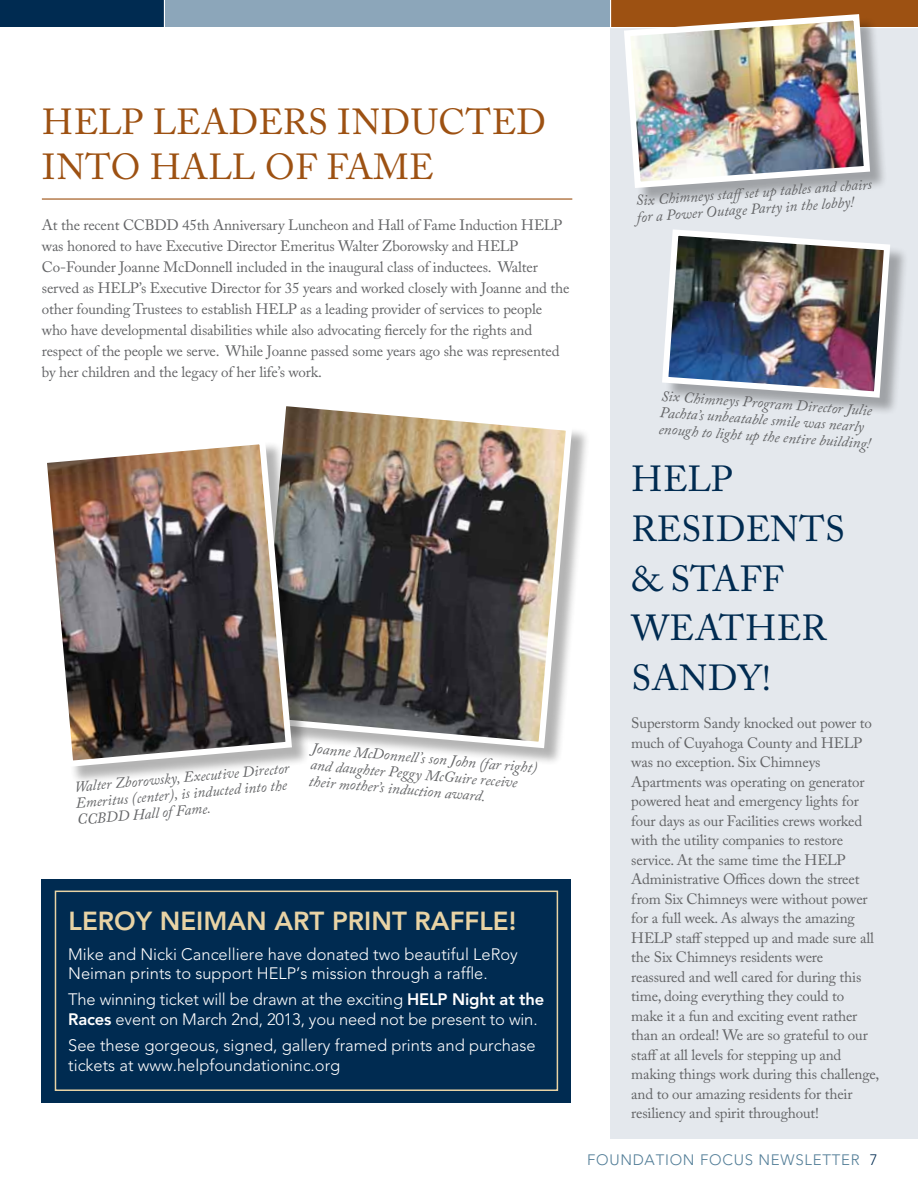
<style>
.page{position:relative;width:918px;height:1188px;background:#fff}
.page>*{position:absolute;margin:0;border:0;box-sizing:border-box;transform-origin:0 0}
.t1{font:36px "Adobe Caslon Pro";letter-spacing:.015em;color:#9d5112}
.t2{font:36px/49.8px "Adobe Caslon Pro";letter-spacing:.015em;color:#002b51}
.t3{font:800 25.95px "Avenir";color:#e8d3a5}
.t4{font:300 16.5px/19.5px "Avenir";color:#fff}
.t5{font:15px/19.5px "Adobe Caslon Pro";letter-spacing:-.01em;color:#636466}
.t6{font:italic 15px/16.5px "Adobe Caslon Pro";color:#636466}
.t7{font:300 15px "Avenir";letter-spacing:.05em;color:#527d97}
.s1{font-weight:800}
.s2{color:#002b51}
</style>
<div class="page">
<div style="left:610px;top:12px;width:308px;height:1126px;background:#e4e8ed"></div>
<div style="left:165px;top:0;width:753px;height:27px;background:#8ca6ba"></div>
<div style="left:610px;top:0;width:308px;height:27px;background:#9d5112"></div>
<div style="left:0;top:0;width:165px;height:27px;background:#002b51"></div>
<hr style="left:0;top:27px;width:918px;height:1px;background:#fff">
<svg style="left:610px;top:0;width:1px;height:27px"></svg>
<svg style="left:164px;top:0;width:1px;height:27px"></svg>
<div style="left:42px;top:879px;width:529px;height:224px;background:#002b51"></div>
<div style="left:55px;top:891px;width:503px;height:200px;border:2px solid #e8d3a5"></div>
<hr style="left:42px;top:198px;width:530px;height:2px;background:#9d5112">
<div style="left:255px;top:402px;width:336px;height:364px;background:#000;opacity:.3"></div>
<img style="left:255px;top:402px;width:321px;height:349px">
<div style="left:665px;top:232px;width:243px;height:184px;background:#000;opacity:.3"></div>
<img style="left:662px;top:229px;width:231px;height:172px">
<div style="left:43px;top:441px;width:267px;height:344px;background:#000;opacity:.3"></div>
<img style="left:43px;top:435px;width:252px;height:335px">
<div style="left:627px;top:17px;width:261px;height:189px;background:#000;opacity:.3"></div>
<img style="left:624px;top:14px;width:249px;height:177px">
<h1 class="t1" style="left:42px;top:101px;width:160px">HELP Leaders</h1>
<h1 class="t1" style="left:338px;top:101px;width:128px">Inducted</h1>
<h1 class="t1" style="left:42px;top:146px;width:43px">Into</h1>
<h1 class="t1" style="left:150px;top:146px;width:57px">Hall</h1>
<h1 class="t1" style="left:265px;top:146px;width:111px">of Fame</h1>
<p class="t5" style="left:42px;top:214px;width:529px;line-height:21px">At the recent CCBDD 45th Anniversary Luncheon and Hall of Fame Induction HELP was honored to have Executive Director Emeritus Walter Zborowsky and HELP Co-Founder Joanne McDonnell included in the inaugural class of inductees. Walter served as HELP’s Executive Director for 35 years and worked closely with Joanne and the other founding Trustees to establish HELP as a leading provider of services to people who have developmental disabilities while also advocating fiercely for the rights and respect of the people we serve. While Joanne passed some years ago she was represented by her children and the legacy of her life’s work.</p>
<p class="t6" style="left:313px;top:740px;width:228px;rotate:5deg">Joanne McDonnell’s son John (far right) and daughter Peggy McGuire receive</p>
<p class="t6" style="left:74px;top:778px;width:217px;rotate:-5deg">Walter Zborowsky, Executive Director</p>
<p class="t6" style="left:310px;top:773px;width:179px;rotate:5deg">their mother’s induction award.</p>
<p class="t6" style="left:75px;top:795px;width:214px;rotate:-5deg">Emeritus (center), is inducted into the<br>CCBDD Hall of Fame.</p>
<h2 class="t3" style="left:69px;top:906px;width:449px">LEROY N EIMAN ART PRINT RAFFLE!</h2>
<p class="t4" style="left:68px;top:944px;width:451px">Mike and N icki Cancelliere have donated two beautiful LeRoy<br>Neiman prints to support HELP’s mission through a raffle.</p>
<p class="t4" style="left:68px;top:990px;width:478px">The winning ticket will be drawn at the exciting <span class="s1">HELP N IGHT AT THE<br>RACES</span> event on March 2nd, 2013, you need not be present to win.</p>
<p class="t4" style="left:68px;top:1036px;width:469px">See these gorgeous, signed, gallery framed prints and purchase tickets at www.helpfoundationinc.org</p>
<p class="t6" style="left:635px;top:192px;width:238px;rotate:-4deg">Six Chimneys staff set up tables and chairs for a Power Outage Party in the lobby!</p>
<p class="t6" style="left:662px;top:387px;width:214px;rotate:4deg">Six Chimneys Program Director Julie<br>Pachta’s unbeatable smile was nearly enough to light up the entire building!</p>
<h1 class="t2" style="left:631px;top:454px;width:103px">HELP<br>Residents<br>&amp; Staff<br>Weather<br>Sandy</h1>
<h1 class="t2" style="left:762px;top:653px;width:11px">!</h1>
<p class="t5" style="left:631px;top:713px;width:250px">Superstorm Sandy knocked out power to much of Cuyahoga County and HELP was no exception. Six Chimneys Apartments was operating on generator powered heat and emergency lights for four days as our Facilities crews worked with the utility companies to restore service. At the same time the HELP Administrative Offices down the street from Six Chimneys were without power for a full week. As always the amazing HELP staff stepped up and made sure all the Six Chimneys residents were reassured and well cared for during this time, doing everything they could to make it a fun and exciting event rather than an ordeal! We are so grateful to our staff at all levels for stepping up and making things work during this challenge, and to our amazing residents for their resiliency and spirit throughout!</p>
<p class="t7" style="left:587px;top:1151px;width:184px">Foundation Focus New</p>
<p class="t7" style="left:795px;top:1151px;width:84px">sletter <span class="s2">7</span></p>
</div>
